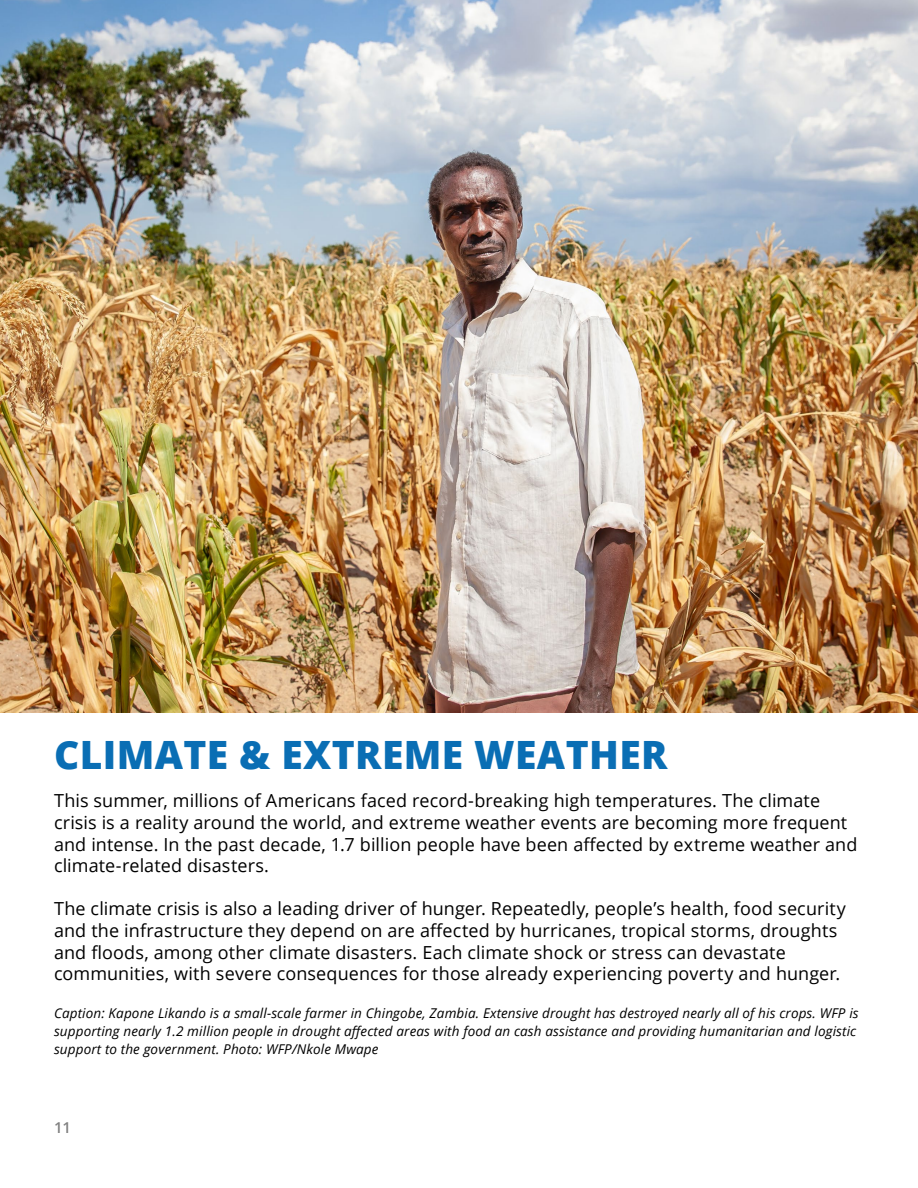
<style>
.page{position:relative;width:918px;height:1188px;background:#fff}
.page>*{position:absolute;margin:0;border:0;box-sizing:border-box;transform-origin:0 0}
.t1{font:800 39px "Open Sans";letter-spacing:.01em;color:#0a6eb4}
.t2{font:18px/21.6px "Open Sans";letter-spacing:.005em;color:#000}
.t3{font:600 15px "Open Sans";color:#000}
.t4{font:italic 13.5px/18px "Open Sans";letter-spacing:.01em;color:#000}
</style>
<div class="page">
<img style="left:0;top:0;width:918px;height:713px">
<h1 class="t1" style="left:54px;top:726px;width:615px">CLIMATE &amp; EXTREME WEATHER</h1>
<p class="t2" style="left:54px;top:790px;width:805px">This summer, millions of Americans faced record-breaking high temperatures. The climate crisis is a reality around the world, and extreme weather events are becoming more frequent and intense. In the past decade, 1.7 billion people have been affected by extreme weather and climate-related disasters.</p>
<p class="t2" style="left:54px;top:898px;width:794px">The climate crisis is also a leading driver of hunger. Repeatedly, people’s health, food security and the infrastructure they depend on are affected by hurricanes, tropical storms, droughts and floods, among other climate disasters. Each climate shock or stress can devastate communities, with severe consequences for those already experiencing poverty and hunger.</p>
<p class="t4" style="left:54px;top:1003px;width:806px">Caption: Kapone Likando is a small-scale farmer in Chingobe, Zambia. Extensive drought has destroyed nearly all of his crops. WFP is supporting nearly 1.2 million people in drought affected areas with food an cash assistance and providing humanitarian and logistic support to the government. Photo: WFP/Nkole Mwape</p>
<p class="t3" style="left:54px;top:1118px;width:19px">11</p>
</div>
